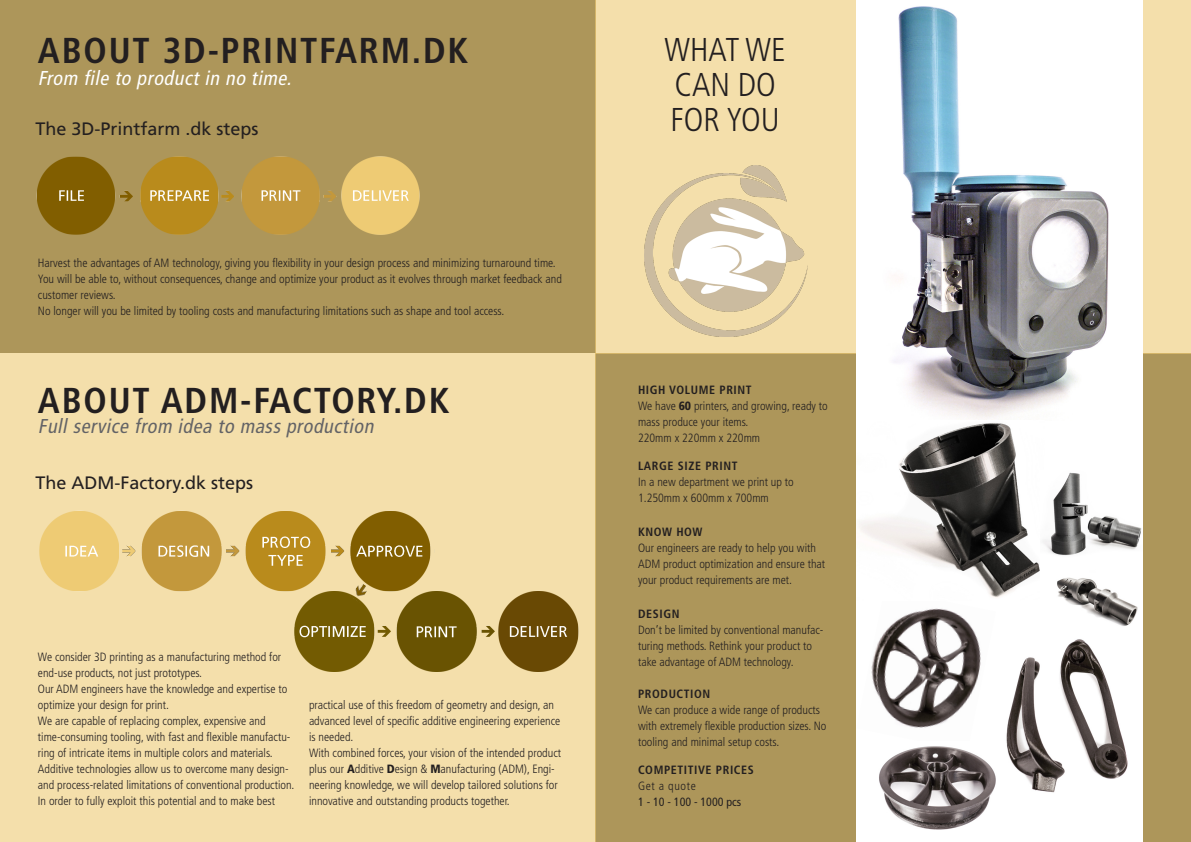
<style>
.page{position:relative;width:1191px;height:842px;background:#fff}
.page>*{position:absolute;margin:0;border:0;box-sizing:border-box;transform-origin:0 0}
.t1{font:700 condensed 36px "Frutiger LT Std";letter-spacing:.05em;color:#231f20}
.t2{font:300 condensed 33px "Frutiger LT Std";color:#231f20}
.t3{font:italic condensed 20px "Frutiger LT Std";color:#636366}
.t4{font:italic condensed 20px "Frutiger LT Std";color:#fff}
.t5{font:18px "Frutiger LT Std";color:#231f20}
.t6{font:300 condensed 12px/16px "Frutiger LT Std";color:#231f20}
.t7{font:700 condensed 12px "Frutiger LT Std";letter-spacing:.05em;color:#231f20}
.t8{font:condensed 12px "Frutiger LT Std";color:#231f20}
.t9{font:300 condensed 12px "Frutiger LT Std";letter-spacing:.05em;color:#231f20}
.s1{font-weight:900}
</style>
<div class="page">
<div style="left:0;top:0;width:595px;height:353px;background:#ad965a"></div>
<div style="left:595px;top:353px;width:596px;height:489px;background:#ad965a"></div>
<div style="left:0;top:353px;width:595px;height:489px;background:#f4dfab"></div>
<div style="left:595px;top:0;width:596px;height:353px;background:#f4dfab"></div>
<img style="left:39px;top:510px;width:392px;height:82px">
<img style="left:292px;top:567px;width:304px;height:129px">
<img style="left:36px;top:156px;width:384px;height:79px">
<div style="left:856px;top:0;width:286px;height:842px;background:#fff"></div>
<img style="left:338px;top:573px;width:41px;height:36px">
<img style="left:894px;top:6px;width:215px;height:413px">
<img style="left:645px;top:166px;width:162px;height:171px">
<img style="left:1006px;top:639px;width:122px;height:154px">
<img style="left:871px;top:608px;width:110px;height:120px">
<img style="left:879px;top:746px;width:117px;height:84px">
<img style="left:859px;top:423px;width:181px;height:175px">
<img style="left:1042px;top:472px;width:100px;height:154px">
<p class="t1" style="left:38px;top:29px;width:432px">ABOUT 3D-PRINTFARM.DK</p>
<p class="t2" style="left:664px;top:31px;width:123px">WHAT WE</p>
<p class="t2" style="left:674px;top:66px;width:103px">CAN DO</p>
<p class="t2" style="left:670px;top:101px;width:111px">FOR YOU</p>
<p class="t4" style="left:38px;top:66px;width:259px">From file to product in no time.</p>
<p class="t5" style="left:35px;top:118px;width:225px">The 3D-Printfarm .dk steps</p>
<p class="t6" style="left:38px;top:255px;width:519px">Harvest the advantages of AM technology, giving you flexibility in your design process and minimizing turnaround time.</p>
<p class="t6" style="left:38px;top:271px;width:525px">You will be able to, without consequences, change and optimize your product as it evolves through market feedback and customer reviews.</p>
<p class="t6" style="left:38px;top:303px;width:468px">No longer will you be limited by tooling costs and manufacturing limitations such as shape and tool access.</p>
<p class="t1" style="left:38px;top:379px;width:413px">ABOUT ADM-FACTORY.DK</p>
<p class="t3" style="left:38px;top:414px;width:341px">Full service from idea to mass production</p>
<p class="t5" style="left:35px;top:472px;width:219px">The ADM-Factory.dk steps</p>
<p class="t6" style="left:38px;top:649px;width:245px">We consider 3D printing as a manufacturing method for end-use products, not just prototypes.</p>
<p class="t6" style="left:38px;top:681px;width:251px">Our ADM engineers have the knowledge and expertise to optimize your design for print.</p>
<p class="t6" style="left:38px;top:713px;width:254px">We are capable of replacing complex, expensive and time-consuming tooling, with fast and flexible manufactu&shy;ring of intricate items in multiple colors and materials.</p>
<p class="t6" style="left:38px;top:761px;width:258px">Additive technologies allow us to overcome many design&shy;and process-related limitations of conventional production.</p>
<p class="t6" style="left:38px;top:793px;width:239px">In order to fully exploit this potential and to make best</p>
<p class="t6" style="left:309px;top:697px;width:253px">practical use of this freedom of geometry and design, an advanced level of specific additive engineering experience is needed.</p>
<p class="t6" style="left:309px;top:745px;width:254px">With combined forces, your vision of the intended product plus our <span class="s1">A</span>dditive <span class="s1">D</span>esign &amp; <span class="s1">M</span>anufacturing (ADM), Engi&shy;neering knowledge, we will develop tailored solutions for innovative and outstanding products together.</p>
<p class="t7" style="left:638px;top:383px;width:115px">HIGH VOLUME PRINT</p>
<p class="t6" style="left:638px;top:398px;width:191px">We have <span class="s1">60</span> printers, and growing, ready to mass produce your items.</p>
<p class="t6" style="left:638px;top:430px;width:124px">220mm x 220mm x 220mm</p>
<p class="t7" style="left:638px;top:458px;width:101px">LARGE SIZE PRINT</p>
<p class="t6" style="left:638px;top:474px;width:157px">In a new department we print up to</p>
<p class="t6" style="left:638px;top:490px;width:132px">1.250mm x 600mm x 700mm</p>
<p class="t7" style="left:638px;top:525px;width:66px">KNOW HOW</p>
<p class="t6" style="left:638px;top:540px;width:189px">Our engineers are ready to help you with<br>ADM product optimization and ensure that your product requirements are met.</p>
<p class="t7" style="left:638px;top:606px;width:43px">DESIGN</p>
<p class="t6" style="left:638px;top:622px;width:187px">Don’t be limited by conventional manufac&shy;turing methods. Rethink your product to take advantage of ADM technology.</p>
<p class="t7" style="left:638px;top:687px;width:74px">PRODUCTION</p>
<p class="t6" style="left:638px;top:702px;width:190px">We can produce a wide range of products with extremely flexible production sizes. No tooling and minimal setup costs.</p>
<p class="t7" style="left:638px;top:763px;width:117px">COMPETITIVE PRICES</p>
<p class="t9" style="left:638px;top:779px;width:59px">Get a quote</p>
<p class="t8" style="left:638px;top:795px;width:105px">1 - 10 - 100 - 1000 pcs</p>
</div>
